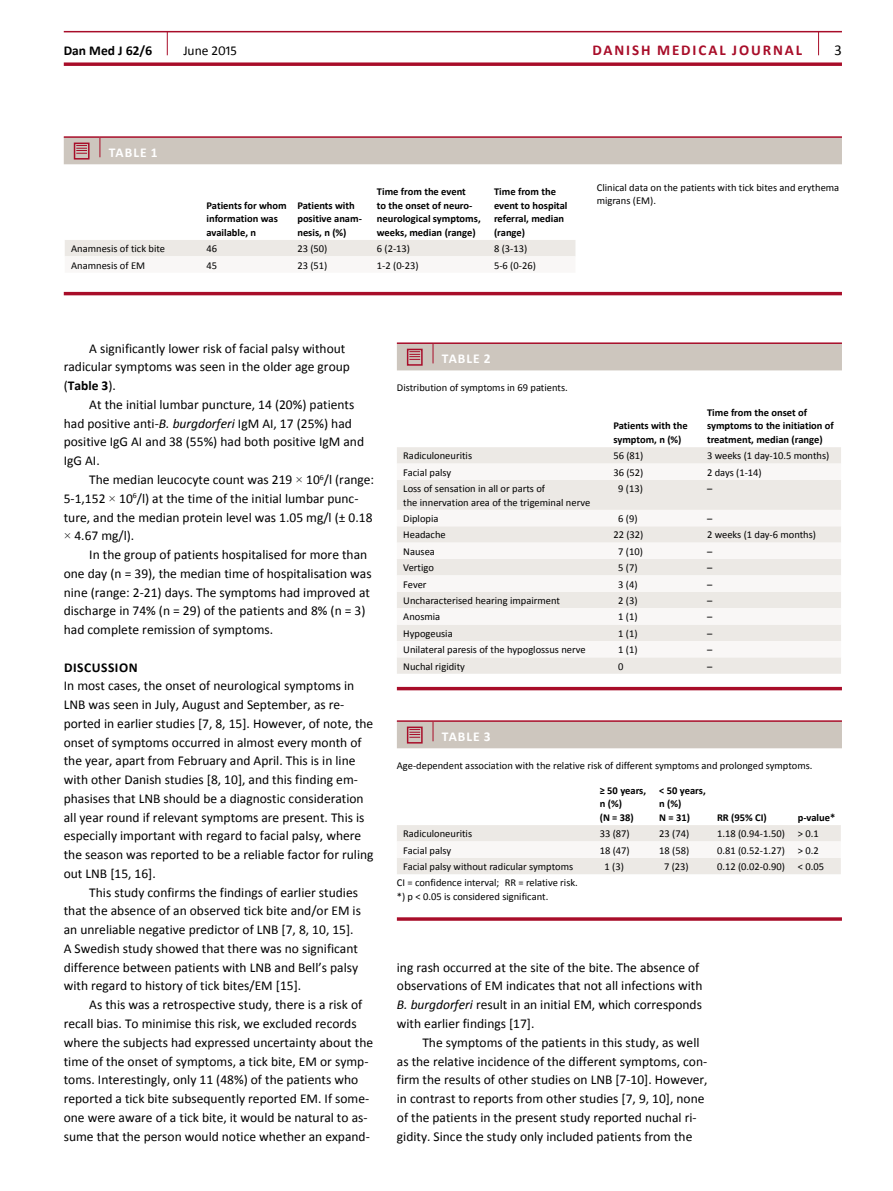
<style>
.page{position:relative;width:893px;height:1191px;background:#fff}
.page>*{position:absolute;margin:0;border:0;box-sizing:border-box;transform-origin:0 0}
.t1{font:700 15px "Calibri";letter-spacing:.125em;color:#a80d29}
.t2{font:15px "Calibri";color:#000}
.t3{font:13.5px/18.8px "Calibri";color:#000}
.t4{font:700 13.5px "Calibri";letter-spacing:.04em;color:#000}
.t5{font:700 13.5px "Calibri";letter-spacing:.075em;color:#fff}
.t6{font:10.5px/13.5px "Calibri";color:#000}
.t7{font:700 10.5px/13.5px "Calibri";color:#000}
.s1{font-weight:700}
.s2{font-style:italic}
.s3{font-family:"Times New Roman"}
</style>
<div class="page">
<hr style="left:64px;top:31px;width:778px;height:1px;background:#a80d29">
<svg style="left:64px;top:62px;width:778px;height:4px;background:#b32d45"></svg>
<svg style="left:167px;top:32px;width:1px;height:23px"></svg>
<svg style="left:818px;top:32px;width:1px;height:23px"></svg>
<hr style="left:64px;top:136px;width:36px;height:2px;background:#a80d29">
<hr style="left:100px;top:136px;width:742px;height:2px;background:#a80d29">
<div style="left:64px;top:137px;width:778px;height:27px;background:#cdc6be"></div>
<div style="left:65px;top:240px;width:510px;height:16px;background:#ece9e5"></div>
<hr style="left:64px;top:292px;width:778px;height:3px;background:#a80d29">
<hr style="left:433px;top:342px;width:409px;height:2px;background:#a80d29">
<hr style="left:397px;top:342px;width:36px;height:2px;background:#a80d29">
<div style="left:397px;top:343px;width:445px;height:27px;background:#cdc6be"></div>
<div style="left:397px;top:447px;width:444px;height:226px;background:#ece9e5"></div>
<svg style="left:397px;top:463px;width:444px;height:194px;fill:#f7f6f4"></svg>
<hr style="left:397px;top:687px;width:445px;height:3px;background:#a80d29">
<hr style="left:433px;top:720px;width:409px;height:2px;background:#a80d29">
<hr style="left:397px;top:720px;width:36px;height:2px;background:#a80d29">
<div style="left:397px;top:721px;width:445px;height:27px;background:#cdc6be"></div>
<svg style="left:397px;top:825px;width:444px;height:49px"></svg>
<hr style="left:397px;top:917px;width:445px;height:3px;background:#a80d29">
<p class="t4" style="left:64px;top:42px;width:90px">Dan Med J 62/6</p>
<p class="t3" style="left:183px;top:41px;width:55px">June 2015</p>
<p class="t1" style="left:592px;top:41px;width:191px">danish mEdical JOURNAL</p>
<p class="t2" style="left:835px;top:41px;width:9px">3</p>
<p class="t5" style="left:109px;top:144px;width:50px">TablE 1</p>
<p class="t7" style="left:207px;top:198px;width:82px">Patients for whom information was available, n</p>
<p class="t7" style="left:297px;top:198px;width:66px">Patients with positive anam&shy;nesis, n (%)</p>
<p class="t7" style="left:377px;top:184px;width:105px">Time from the event<br>to the onset of neuro&shy;neurological symptoms, weeks, median (range)</p>
<p class="t7" style="left:494px;top:184px;width:75px">Time from the event to hospital referral, median (range)</p>
<p class="t6" style="left:71px;top:241px;width:95px">Anamnesis of tick bite</p>
<p class="t6" style="left:207px;top:241px;width:12px">46</p>
<p class="t6" style="left:297px;top:241px;width:32px">23 (50)</p>
<p class="t6" style="left:377px;top:241px;width:35px">6 (2-13)</p>
<p class="t6" style="left:494px;top:241px;width:35px">8 (3-13)</p>
<p class="t6" style="left:71px;top:258px;width:75px">Anamnesis of EM</p>
<p class="t6" style="left:207px;top:258px;width:12px">45</p>
<p class="t6" style="left:297px;top:258px;width:32px">23 (51)</p>
<p class="t6" style="left:377px;top:258px;width:43px">1-2 (0-23)</p>
<p class="t6" style="left:494px;top:258px;width:43px">5-6 (0-26)</p>
<p class="t6" style="left:597px;top:180px;width:244px">Clinical data on the patients with tick bites and erythema migrans (EM).</p>
<p class="t3" style="left:64px;top:338px;width:288px;text-indent:26px">A significantly lower risk of facial palsy without radicular symptoms was seen in the older age group (<span class="s1">Table 3</span>).</p>
<p class="t3" style="left:64px;top:394px;width:302px;text-indent:26px">At the initial lumbar puncture, 14 (20%) patients had positive anti-<span class="s2">B. burgdorferi</span> IgM AI, 17 (25%) had positive IgG AI and 38 (55%) had both positive IgM and IgG AI.</p>
<p class="t3" style="left:64px;top:469px;width:312px;text-indent:26px">The median leucocyte count was 219 <span class="s3">×</span> 10<sup>6</sup>/l (range:<br>5-1,152 <span class="s3">×</span> 10<sup>6</sup>/l) at the time of the initial lumbar punc&shy;ture, and the median protein level was 1.05 mg/l (± 0.18 <span class="s3">×</span> 4.67 mg/l).</p>
<p class="t3" style="left:64px;top:544px;width:309px;text-indent:26px">In the group of patients hospitalised for more than one day (n = 39), the median time of hospitalisation was nine (range: 2-21) days. The symptoms had improved at discharge in 74% (n = 29) of the patients and 8% (n = 3) had complete remission of symptoms.</p>
<p class="t4" style="left:64px;top:658px;width:75px">Discussion</p>
<p class="t3" style="left:64px;top:676px;width:311px">In most cases, the onset of neurological symptoms in LNB was seen in July, August and September, as re&shy;ported in earlier studies [7, 8, 15]. However, of note, the onset of symptoms occurred in almost every month of the year, apart from February and April. This is in line with other Danish studies [8, 10], and this finding em&shy;phasises that LNB should be a diagnostic consideration all year round if relevant symptoms are present. This is especially important with regard to facial palsy, where the season was reported to be a reliable factor for ruling out LNB [15, 16].</p>
<p class="t3" style="left:64px;top:882px;width:299px;text-indent:26px">This study confirms the findings of earlier studies that the absence of an observed tick bite and/or EM is an unreliable negative predictor of LNB [7, 8, 10, 15].<br>A Swedish study showed that there was no significant difference between patients with LNB and Bell’s palsy with regard to history of tick bites/EM [15].</p>
<p class="t3" style="left:64px;top:994px;width:311px;text-indent:26px">As this was a retrospective study, there is a risk of recall bias. To minimise this risk, we excluded records where the subjects had expressed uncertainty about the time of the onset of symptoms, a tick bite, EM or symp&shy;toms. Interestingly, only 11 (48%) of the patients who reported a tick bite subsequently reported EM. If some&shy;one were aware of a tick bite, it would be natural to as&shy;sume that the person would notice whether an expand-</p>
<p class="t5" style="left:442px;top:350px;width:50px">TablE 2</p>
<p class="t6" style="left:397px;top:380px;width:172px">Distribution of symptoms in 69 patients.</p>
<p class="t7" style="left:613px;top:419px;width:76px">Patients with the symptom, n (%)</p>
<p class="t7" style="left:707px;top:405px;width:128px">Time from the onset of symptoms to the initiation of treatment, median (range)</p>
<p class="t6" style="left:403px;top:448px;width:70px">Radiculoneuritis</p>
<p class="t6" style="left:613px;top:448px;width:32px">56 (81)</p>
<p class="t6" style="left:707px;top:448px;width:124px">3 weeks (1 day-10.5 months)</p>
<p class="t6" style="left:403px;top:465px;width:49px">Facial palsy</p>
<p class="t6" style="left:613px;top:465px;width:32px">36 (52)</p>
<p class="t6" style="left:707px;top:465px;width:56px">2 days (1-14)</p>
<p class="t6" style="left:403px;top:481px;width:189px">Loss of sensation in all or parts of<br>the innervation area of the trigeminal nerve</p>
<p class="t6" style="left:618px;top:481px;width:26px">9 (13)</p>
<p class="t6" style="left:707px;top:481px;width:7px">–</p>
<p class="t6" style="left:403px;top:511px;width:37px">Diplopia</p>
<p class="t6" style="left:618px;top:511px;width:21px">6 (9)</p>
<p class="t6" style="left:707px;top:511px;width:7px">–</p>
<p class="t6" style="left:403px;top:527px;width:44px">Headache</p>
<p class="t6" style="left:613px;top:527px;width:32px">22 (32)</p>
<p class="t6" style="left:707px;top:527px;width:111px">2 weeks (1 day-6 months)</p>
<p class="t6" style="left:403px;top:544px;width:33px">Nausea</p>
<p class="t6" style="left:618px;top:544px;width:26px">7 (10)</p>
<p class="t6" style="left:707px;top:544px;width:7px">–</p>
<p class="t6" style="left:403px;top:560px;width:32px">Vertigo</p>
<p class="t6" style="left:618px;top:560px;width:21px">5 (7)</p>
<p class="t6" style="left:707px;top:560px;width:7px">–</p>
<p class="t6" style="left:403px;top:577px;width:25px">Fever</p>
<p class="t6" style="left:618px;top:577px;width:21px">3 (4)</p>
<p class="t6" style="left:707px;top:577px;width:7px">–</p>
<p class="t6" style="left:403px;top:593px;width:158px">Uncharacterised hearing impairment</p>
<p class="t6" style="left:618px;top:593px;width:21px">2 (3)</p>
<p class="t6" style="left:707px;top:593px;width:7px">–</p>
<p class="t6" style="left:403px;top:609px;width:39px">Anosmia</p>
<p class="t6" style="left:618px;top:609px;width:21px">1 (1)</p>
<p class="t6" style="left:707px;top:609px;width:7px">–</p>
<p class="t6" style="left:403px;top:626px;width:51px">Hypogeusia</p>
<p class="t6" style="left:618px;top:626px;width:21px">1 (1)</p>
<p class="t6" style="left:707px;top:626px;width:7px">–</p>
<p class="t6" style="left:403px;top:642px;width:184px">Unilateral paresis of the hypoglossus nerve</p>
<p class="t6" style="left:618px;top:642px;width:21px">1 (1)</p>
<p class="t6" style="left:707px;top:642px;width:7px">–</p>
<p class="t6" style="left:403px;top:659px;width:63px">Nuchal rigidity</p>
<p class="t6" style="left:618px;top:659px;width:7px">0</p>
<p class="t6" style="left:707px;top:659px;width:7px">–</p>
<p class="t5" style="left:442px;top:728px;width:50px">TablE 3</p>
<p class="t6" style="left:397px;top:758px;width:417px">Age-dependent association with the relative risk of different symptoms and prolonged symptoms.</p>
<p class="t7" style="left:600px;top:783px;width:48px">≥ 50 years, n (%)<br>(N = 38)</p>
<p class="t7" style="left:659px;top:783px;width:48px">&lt; 50 years, n (%)<br>N = 31)</p>
<p class="t7" style="left:717px;top:810px;width:51px">RR (95% CI)</p>
<p class="t7" style="left:798px;top:810px;width:39px">p-value*</p>
<p class="t6" style="left:403px;top:826px;width:70px">Radiculoneuritis</p>
<p class="t6" style="left:600px;top:826px;width:32px">33 (87)</p>
<p class="t6" style="left:659px;top:826px;width:32px">23 (74)</p>
<p class="t6" style="left:717px;top:826px;width:103px">1.18 (0.94-1.50) &gt; 0.1</p>
<p class="t6" style="left:403px;top:843px;width:49px">Facial palsy</p>
<p class="t6" style="left:600px;top:843px;width:32px">18 (47)</p>
<p class="t6" style="left:659px;top:843px;width:32px">18 (58)</p>
<p class="t6" style="left:717px;top:843px;width:103px">0.81 (0.52-1.27) &gt; 0.2</p>
<p class="t6" style="left:403px;top:859px;width:171px">Facial palsy without radicular symptoms</p>
<p class="t6" style="left:604px;top:859px;width:21px">1 (3)</p>
<p class="t6" style="left:664px;top:859px;width:26px">7 (23)</p>
<p class="t6" style="left:717px;top:859px;width:109px">0.12 (0.02-0.90) &lt; 0.05</p>
<p class="t6" style="left:397px;top:875px;width:183px">CI = confidence interval; RR = relative risk. *) p &lt; 0.05 is considered significant.</p>
<p class="t3" style="left:397px;top:957px;width:307px">ing rash occurred at the site of the bite. The absence of observations of EM indicates that not all infections with <span class="s2">B. burgdorferi</span> result in an initial EM, which corresponds with earlier findings [17].</p>
<p class="t3" style="left:397px;top:1032px;width:312px;text-indent:26px">The symptoms of the patients in this study, as well as the relative incidence of the different symptoms, con&shy;firm the results of other studies on LNB [7-10]. However, in contrast to reports from other studies [7, 9, 10], none of the patients in the present study reported nuchal ri&shy;gidity. Since the study only included patients from the</p>
</div>
